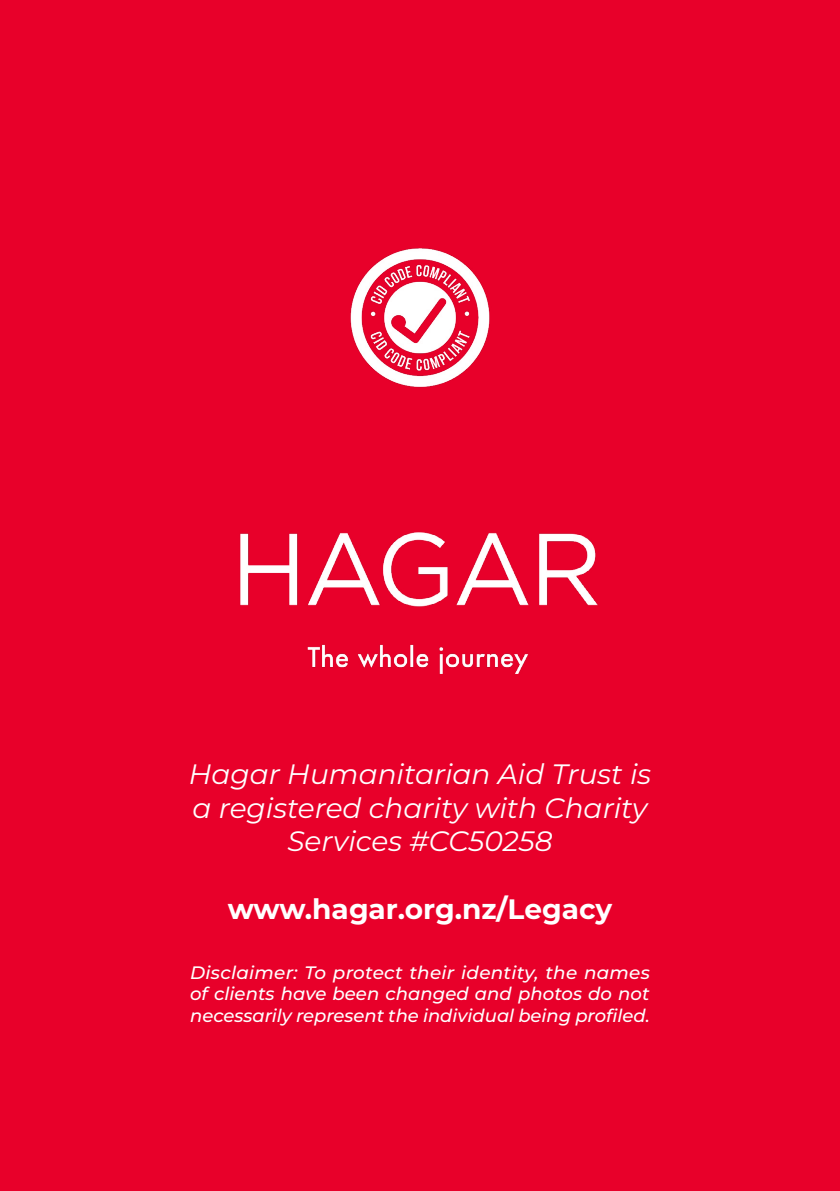
<style>
.page{position:relative;width:840px;height:1191px;background:#fff}
.page>*{position:absolute;margin:0;border:0;box-sizing:border-box;transform-origin:0 0}
.t1{font:italic 100 28px/33.6px "Montserrat";color:#fff;text-align:center}
.t2{font:100 28px "Montserrat";color:#fff}
.t3{font:italic 100 18px/21.6px "Montserrat";color:#fff;text-align:justify}
</style>
<div class="page">
<div style="left:0;top:0;width:839px;height:1191px;background:#e8002a"></div>
<img style="left:240px;top:532px;width:358px;height:142px">
<img style="left:321px;top:219px;width:197px;height:198px;border-radius:99px">
<h1 class="t1" style="left:189px;top:756px;width:464px">Hagar Humanitarian Aid Trust is a registered charity with Charity<br>Services #CC50258</h1>
<h1 class="t2" style="left:227px;top:890px;width:386px">www.hagar.org.nz/Legacy</h1>
<p class="t3" style="left:190px;top:961px;width:461px">Disclaimer: To protect their identity, the names of clients have been changed and photos do not necessarily represent the individual being profiled.</p>
</div>
